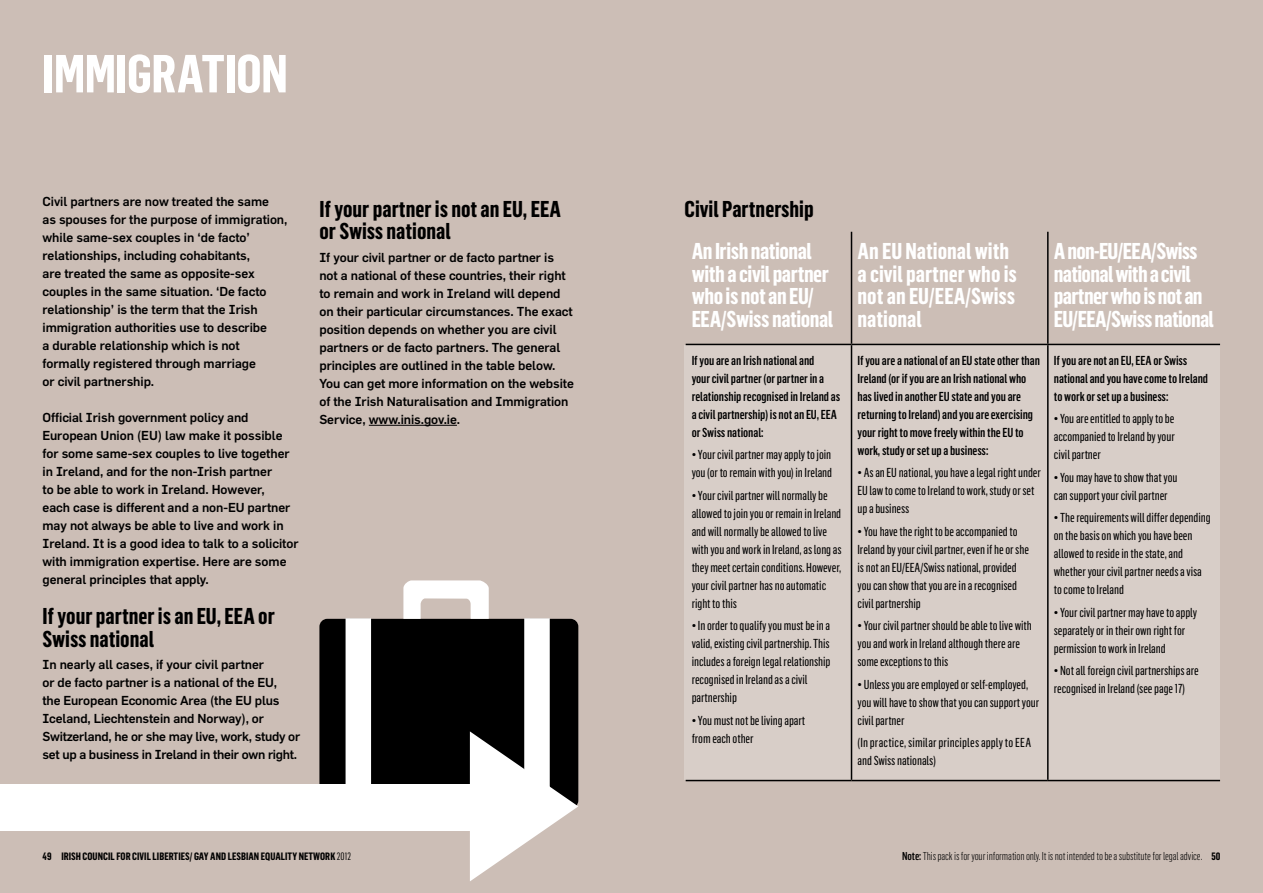
<style>
.page{position:relative;width:1263px;height:893px;background:#ccbeb6}
.page>*{position:absolute;margin:0;border:0;box-sizing:border-box;transform-origin:0 0}
.t1{font:700 52.5px "Flama Condensed";letter-spacing:-.01em;color:#fff}
.t2{font:700 22.5px/22.5px "Flama Condensed";letter-spacing:-.02em;color:#fff}
.t3{font:700 22.5px/22.5px "Flama Condensed";color:#000}
.t4{font:700 22.5px/22.5px "Flama Condensed";color:#fff}
.t5{font:12.75px/18px "Flama Condensed Basic";letter-spacing:-.005em;color:#000}
.t6{font:500 12.75px/18px "Flama";letter-spacing:-.005em;color:#000}
.t7{font:500 12.75px/18px "Flama Condensed";letter-spacing:-.005em;color:#000}
.t8{font:300 11.25px "Flama Condensed";letter-spacing:-.01em;color:#000}
.t9{font:700 10.5px "Flama Condensed";letter-spacing:.005em;color:#000}
.s1{font-weight:400}
.s2{font-weight:500}
.s3{font-weight:700;font-size:10.5px}
</style>
<div class="page">
<div style="left:319px;top:619px;width:259px;height:189px;background:#000;border-radius:8px"></div>
<svg style="left:403px;top:580px;width:86px;height:39px"></svg>
<div style="left:524px;top:618px;width:26px;height:190px;background:#fff"></div>
<div style="left:346px;top:618px;width:25px;height:190px;background:#fff"></div>
<hr style="left:369px;top:425px;width:88px;height:1px;background:#000">
<div style="left:685px;top:345px;width:535px;height:435px;background:#d8cec8"></div>
<hr style="left:851px;top:232px;width:1px;height:112px;background:#000">
<hr style="left:1047px;top:232px;width:1px;height:112px;background:#000">
<hr style="left:686px;top:344px;width:165px;height:1px;background:#000">
<hr style="left:851px;top:344px;width:197px;height:1px;background:#000">
<hr style="left:851px;top:345px;width:1px;height:435px;background:#000">
<hr style="left:1048px;top:344px;width:172px;height:1px;background:#000">
<hr style="left:1047px;top:345px;width:1px;height:435px;background:#000">
<hr style="left:686px;top:780px;width:165px;height:1px;background:#000">
<hr style="left:851px;top:780px;width:197px;height:1px;background:#000">
<hr style="left:1048px;top:780px;width:172px;height:1px;background:#000">
<div style="left:0;top:784px;width:517px;height:47px;background:#fff"></div>
<svg style="left:470px;top:731px;width:108px;height:150px"></svg>
<h1 class="t1" style="left:43px;top:40px;width:247px">IMMIGRATION</h1>
<p class="t6" style="left:43px;top:192px;width:246px">Civil partners are now treated the same<br>as spouses for the purpose of immigration, while same-sex couples in ‘de facto’ relationships, including cohabitants,<br>are treated the same as opposite-sex couples in the same situation. ‘De facto relationship’ is the term that the Irish immigration authorities use to describe<br>a durable relationship which is not formally registered through marriage<br>or civil partnership.</p>
<p class="t6" style="left:43px;top:408px;width:258px">Official Irish government policy and European Union (EU) law make it possible for some same-sex couples to live together in Ireland, and for the non-Irish partner<br>to be able to work in Ireland. However,<br>each case is different and a non-EU partner may not always be able to live and work in Ireland. It is a good idea to talk to a solicitor with immigration expertise. Here are some general principles that apply.</p>
<h2 class="t3" style="left:43px;top:604px;width:234px">If your partner is an EU, EEA or<br>Swiss national</h2>
<p class="t6" style="left:43px;top:655px;width:259px">In nearly all cases, if your civil partner<br>or de facto partner is a national of the EU,<br>the European Economic Area (the EU plus Iceland, Liechtenstein and Norway), or Switzerland, he or she may live, work, study or set up a business in Ireland in their own right.</p>
<h2 class="t3" style="left:319px;top:197px;width:243px">If your partner is not an EU, EEA or Swiss national</h2>
<p class="t6" style="left:319px;top:248px;width:256px">If your civil partner or de facto partner is not a national of these countries, their right to remain and work in Ireland will depend on their particular circumstances. The exact position depends on whether you are civil partners or de facto partners. The general principles are outlined in the table below.<br>You can get more information on the website of the Irish Naturalisation and Immigration Service, www.inis.gov.ie.</p>
<h2 class="t3" style="left:685px;top:197px;width:131px">Civil Partnership</h2>
<h2 class="t2" style="left:692px;top:239px;width:143px">An Irish national with a civil partner who is not an EU/<br>EEA/Swiss national</h2>
<h2 class="t4" style="left:857px;top:239px;width:161px">An EU National with a civil partner who is not an EU/EEA/Swiss national</h2>
<h2 class="t2" style="left:1054px;top:239px;width:162px">A non-EU/EEA/Swiss national with a civil partner who is not an<br>EU/EEA/Swiss national</h2>
<p class="t7" style="left:692px;top:351px;width:150px">If you are an Irish national and<br>your civil partner (or partner in a relationship recognised in Ireland as a civil partnership) is not an EU, EEA or Swiss national:</p>
<p class="t5" style="left:692px;top:445px;width:142px">• Your civil partner may apply to join you (or to remain with you) in Ireland</p>
<p class="t5" style="left:692px;top:486px;width:151px">• Your civil partner will normally be allowed to join you or remain in Ireland and will normally be allowed to live with you and work in Ireland, as long as they meet certain conditions. However, your civil partner has no automatic right to this</p>
<p class="t5" style="left:692px;top:616px;width:140px">• In order to qualify you must be in a valid, existing civil partnership. This includes a foreign legal relationship recognised in Ireland as a civil partnership</p>
<p class="t5" style="left:692px;top:711px;width:115px">• You must not be living apart from each other</p>
<p class="t7" style="left:857px;top:351px;width:184px">If you are a national of an EU state other than Ireland (or if you are an Irish national who has lived in another EU state and you are returning to Ireland) and you are exercising your right to move freely within the EU to work, study or set up a business:</p>
<p class="t5" style="left:857px;top:463px;width:185px">• As an EU national, you have a legal right under<br>EU law to come to Ireland to work, study or set up a business</p>
<p class="t5" style="left:857px;top:522px;width:173px">• You have the right to be accompanied to Ireland by your civil partner, even if he or she is not an EU/EEA/Swiss national, provided you can show that you are in a recognised civil partnership</p>
<p class="t5" style="left:857px;top:616px;width:176px">• Your civil partner should be able to live with you and work in Ireland although there are some exceptions to this</p>
<p class="t5" style="left:857px;top:675px;width:183px">• Unless you are employed or self-employed, you will have to show that you can support your civil partner</p>
<p class="t5" style="left:857px;top:733px;width:175px">(In practice, similar principles apply to EEA and Swiss nationals)</p>
<p class="t7" style="left:1054px;top:351px;width:156px">If you are not an EU, EEA or Swiss national and you have come to Ireland to work or set up a business:</p>
<p class="t5" style="left:1054px;top:409px;width:122px;text-align:justify">• You are entitled to apply to be accompanied to Ireland by your civil partner</p>
<p class="t5" style="left:1054px;top:468px;width:125px">• You may have to show that you can support your civil partner</p>
<p class="t5" style="left:1054px;top:508px;width:158px">• The requirements will differ depending on the basis on which you have been allowed to reside in the state, and whether your civil partner needs a visa to come to Ireland</p>
<p class="t5" style="left:1054px;top:603px;width:145px">• Your civil partner may have to apply separately or in their own right for permission to work in Ireland</p>
<p class="t5" style="left:1054px;top:661px;width:146px">• Not all foreign civil partnerships are recognised in Ireland (see page 17)</p>
<p class="t9" style="left:43px;top:850px;width:310px">49 IRISH COUNCIL FOR CIVIL LIBERTIES/ GAY AND LESBIAN EQUALITY NETWORK <span class="s1">2012</span></p>
<p class="t8" style="left:902px;top:849px;width:320px"><span class="s2">Note:</span>This pack is for your information only. It is not intended to be a substitute for legal advice. <span class="s3">50</span></p>
</div>
